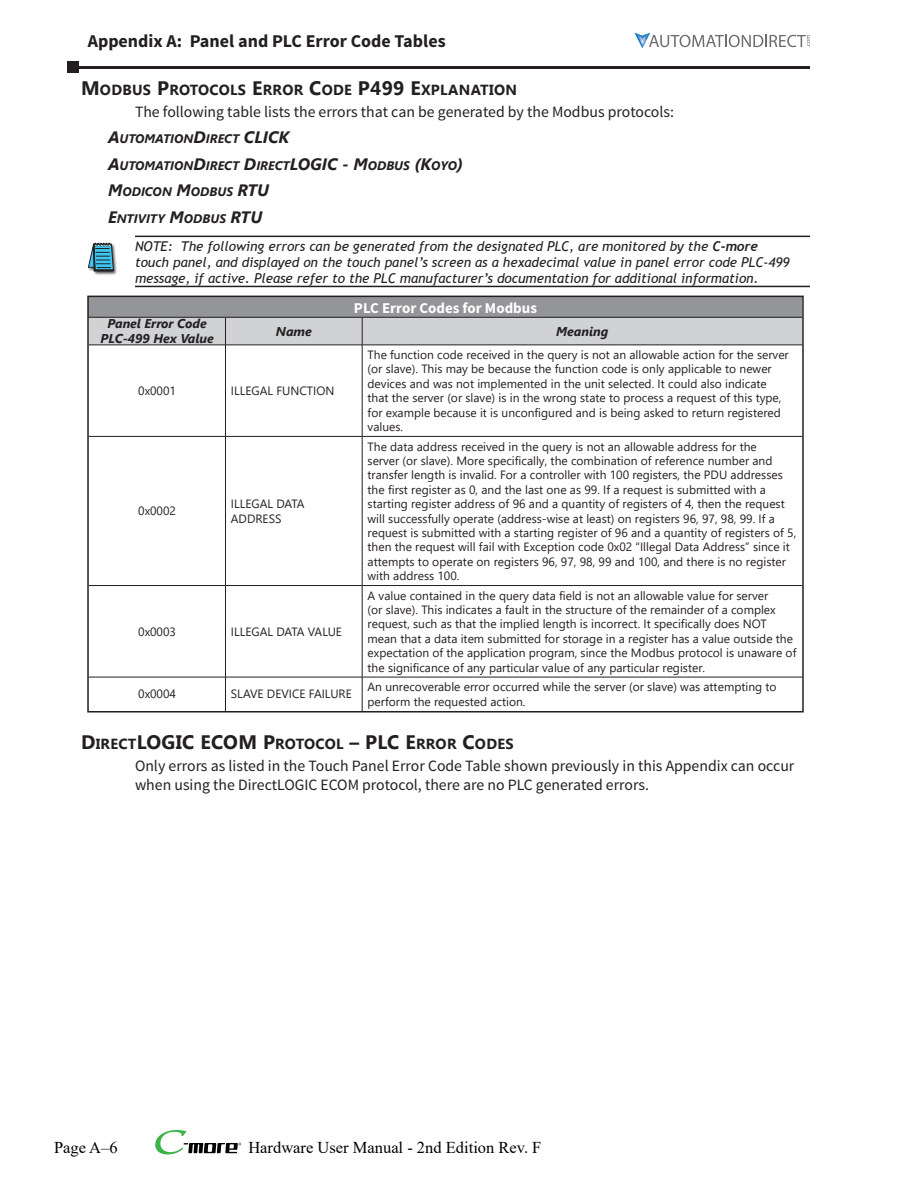
<style>
.page{position:relative;width:918px;height:1188px;background:#fff}
.page>*{position:absolute;margin:0;border:0;box-sizing:border-box;transform-origin:0 0}
.Head{font:700 19.5px "Segoe UI";color:#231f20}
.t1{font:700 18px "Source Sans Pro";color:#231f20}
.t2{font:16.5px "Times New Roman";color:#000}
.Body{font:15.75px/18.9px "Source Sans Pro";color:#231f20}
.T_Title{font:700 15px "Source Sans Pro";color:#fff}
.Head-2{font:700 14.7px "Segoe UI";letter-spacing:.02em;color:#231f20}
.Note{font:italic 13.5px/16.2px "Trebuchet MS";color:#231f20}
.T_Subhead_-_center{font:italic 700 12.75px/15.3px "Segoe UI";color:#231f20;text-align:center}
.Head_Sub1_-_non-TOC{font:italic 700 12.3px "Segoe UI";color:#231f20}
.T_Body__left{font:12px/14.4px "Segoe UI";color:#231f20}
.T_Body_-_center{font:12px "Segoe UI";color:#231f20}
.s1{font-size:19.5px}
.s2{font-size:16.5px}
.s3{font-family:"Trebuchet";font-weight:700}
.s4{font-size:14.7px}
</style>
<div class="page">
<svg style="left:634px;top:33px;width:176px;height:15px"></svg>
<hr style="left:74px;top:66px;width:736px;height:3px;background:#231f20">
<div style="left:68px;top:62px;width:12px;height:12px;background:#231f20"></div>
<svg style="left:155px;top:1130px;width:87px;height:24px"></svg>
<svg style="left:135px;top:235px;width:675px;height:53px"></svg>
<img style="left:94px;top:242px;width:23px;height:33px">
<svg style="left:88px;top:243px;width:26px;height:29px"></svg>
<hr style="left:135px;top:236px;width:675px;height:1px;background:#231f20">
<hr style="left:135px;top:286px;width:675px;height:1px;background:#231f20">
<div style="left:89px;top:297px;width:713px;height:20px;background:#939598"></div>
<svg style="left:90px;top:346px;width:711px;height:364px"></svg>
<hr style="left:89px;top:345px;width:136px;height:1px;background:#231f20">
<hr style="left:225px;top:345px;width:137px;height:1px;background:#231f20">
<hr style="left:225px;top:345px;width:1px;height:91px;background:#231f20">
<hr style="left:362px;top:345px;width:440px;height:1px;background:#231f20">
<hr style="left:362px;top:345px;width:1px;height:91px;background:#231f20">
<hr style="left:89px;top:436px;width:136px;height:1px;background:#231f20">
<hr style="left:225px;top:436px;width:137px;height:1px;background:#231f20">
<hr style="left:225px;top:437px;width:1px;height:148px;background:#231f20">
<hr style="left:362px;top:436px;width:440px;height:1px;background:#231f20">
<hr style="left:362px;top:437px;width:1px;height:148px;background:#231f20">
<hr style="left:89px;top:585px;width:136px;height:1px;background:#231f20">
<hr style="left:225px;top:585px;width:137px;height:1px;background:#231f20">
<hr style="left:225px;top:586px;width:1px;height:91px;background:#231f20">
<hr style="left:362px;top:585px;width:440px;height:1px;background:#231f20">
<hr style="left:362px;top:586px;width:1px;height:91px;background:#231f20">
<hr style="left:89px;top:677px;width:136px;height:1px;background:#231f20">
<hr style="left:225px;top:677px;width:137px;height:1px;background:#231f20">
<hr style="left:225px;top:677px;width:1px;height:34px;background:#231f20">
<hr style="left:362px;top:677px;width:440px;height:1px;background:#231f20">
<hr style="left:362px;top:677px;width:1px;height:34px;background:#231f20">
<svg style="left:90px;top:317px;width:711px;height:28px;background:#c7c8ca"></svg>
<div style="left:87px;top:296px;width:717px;height:417px;border:2px solid #231f20"></div>
<h2 class="t1" style="left:88px;top:30px;width:359px">Appendix A: Panel and PLC Error Code Tables</h2>
<p class="Head-2" style="left:81px;top:79px;width:437px"><span class="s1">M</span>ODBUS <span class="s1">P</span>ROTOCOLS <span class="s1">E</span>RROR <span class="s1">C</span>ODE <span class="s1">P499 E</span>XPLANATION</p>
<p class="Body" style="left:135px;top:102px;width:540px">The following table lists the errors that can be generated by the Modbus protocols:</p>
<p class="Head_Sub1_-_non-TOC" style="left:108px;top:130px;width:183px"><span class="s2">A</span>UTOMATION<span class="s2">D</span>IRECT <span class="s2">CLICK</span></p>
<p class="Head_Sub1_-_non-TOC" style="left:108px;top:157px;width:357px"><span class="s2">A</span>UTOMATION<span class="s2">D</span>IRECT <span class="s2">D</span>IRECT<span class="s2">LOGIC - M</span>ODBUS <span class="s2">(K</span>OYO<span class="s2">)</span></p>
<p class="Head_Sub1_-_non-TOC" style="left:108px;top:183px;width:142px"><span class="s2">M</span>ODICON <span class="s2">M</span>ODBUS <span class="s2">RTU</span></p>
<p class="Head_Sub1_-_non-TOC" style="left:108px;top:210px;width:135px"><span class="s2">E</span>NTIVITY <span class="s2">M</span>ODBUS <span class="s2">RTU</span></p>
<p class="Note" style="left:135px;top:238px;width:656px">NOTE: The following errors can be generated from the designated PLC, are monitored by the <span class="s3">C-more </span>touch panel, and displayed on the touch panel’s screen as a hexadecimal value in panel error code PLC-499 message, if active. Please refer to the PLC manufacturer’s documentation for additional information.</p>
<p class="T_Title" style="left:354px;top:298px;width:185px">PLC Error Codes for Modbus</p>
<p class="T_Subhead_-_center" style="left:101px;top:315px;width:115px">Panel Error Code<br>PLC-499 Hex Value</p>
<p class="T_Subhead_-_center" style="left:276px;top:323px;width:37px">Name</p>
<p class="T_Subhead_-_center" style="left:556px;top:323px;width:54px">Meaning</p>
<p class="T_Body_-_center" style="left:138px;top:379px;width:39px">0x0001</p>
<p class="T_Body__left" style="left:231px;top:382px;width:105px">ILLEGAL FUNCTION</p>
<p class="T_Body_-_center" style="left:138px;top:500px;width:39px">0x0002</p>
<p class="T_Body__left" style="left:231px;top:496px;width:75px">ILLEGAL DATA<br>ADDRESS</p>
<p class="T_Body_-_center" style="left:138px;top:620px;width:39px">0x0003</p>
<p class="T_Body__left" style="left:231px;top:623px;width:113px">ILLEGAL DATA VALUE</p>
<p class="T_Body__left" style="left:368px;top:346px;width:423px">The function code received in the query is not an allowable action for the server (or slave). This may be because the function code is only applicable to newer devices and was not implemented in the unit selected. It could also indicate that the server (or slave) is in the wrong state to process a request of this type, for example because it is unconfigured and is being asked to return registered values.</p>
<p class="T_Body__left" style="left:368px;top:438px;width:430px">The data address received in the query is not an allowable address for the<br>server (or slave). More specifically, the combination of reference number and transfer length is invalid. For a controller with 100 registers, the PDU addresses the first register as 0, and the last one as 99. If a request is submitted with a starting register address of 96 and a quantity of registers of 4, then the request will successfully operate (address-wise at least) on registers 96, 97, 98, 99. If a request is submitted with a starting register of 96 and a quantity of registers of 5, then the request will fail with Exception code 0x02 “Illegal Data Address” since it attempts to operate on registers 96, 97, 98, 99 and 100, and there is no register with address 100.</p>
<p class="T_Body__left" style="left:368px;top:587px;width:430px">A value contained in the query data field is not an allowable value for server<br>(or slave). This indicates a fault in the structure of the remainder of a complex request, such as that the implied length is incorrect. It specifically does NOT mean that a data item submitted for storage in a register has a value outside the expectation of the application program, since the Modbus protocol is unaware of the significance of any particular value of any particular register.</p>
<p class="T_Body_-_center" style="left:138px;top:683px;width:39px">0x0004</p>
<p class="T_Body__left" style="left:231px;top:686px;width:123px">SLAVE DEVICE FAILURE</p>
<p class="T_Body__left" style="left:368px;top:679px;width:411px">An unrecoverable error occurred while the server (or slave) was attempting to perform the requested action.</p>
<p class="Head" style="left:81px;top:729px;width:133px">D<span class="s4">IRECT</span>LOGIC ECO</p>
<p class="Head-2" style="left:238px;top:734px;width:276px"><span class="s1">M P</span>ROTOCOL <span class="s1">– PLC E</span>RROR <span class="s1">C</span>ODES</p>
<p class="Body" style="left:135px;top:757px;width:661px">Only errors as listed in the Touch Panel Error Code Table shown previously in this Appendix can occur when using the DirectLOGIC ECOM protocol, there are no PLC generated errors.</p>
<h3 class="t2" style="left:54px;top:1136px;width:65px">Page A–6</h3>
<h3 class="t2" style="left:248px;top:1136px;width:295px">Hardware User Manual - 2nd Edition Rev. F</h3>
</div>
